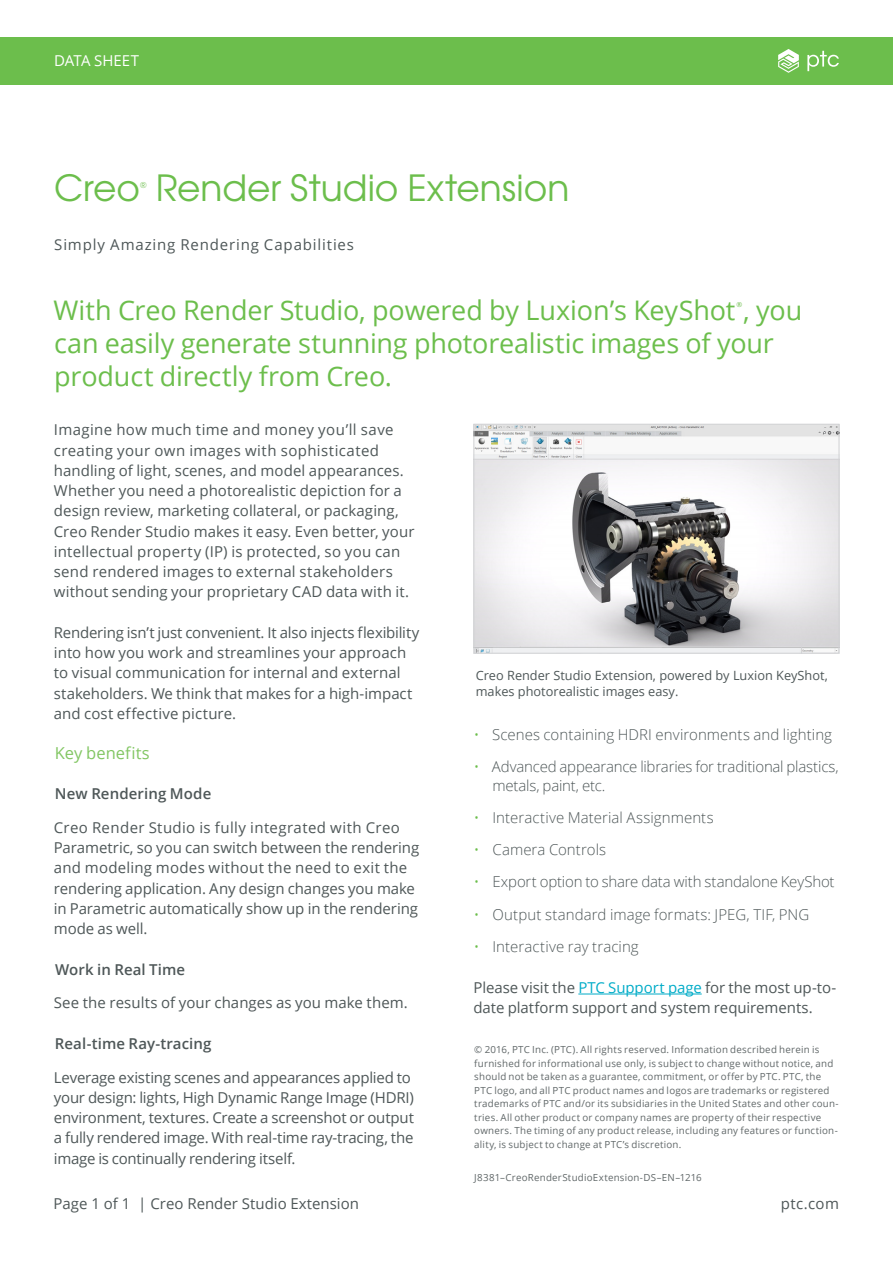
<style>
.page{position:relative;width:893px;height:1263px;background:#fff}
.page>*{position:absolute;margin:0;border:0;box-sizing:border-box;transform-origin:0 0}
._1__Headline{font:36px "Te X Gyre Adventor";color:#6cbe4c}
._3__Introduction{font:27px/33px "Open Sans";letter-spacing:-.005em;color:#6cbe4c}
._3__Text_Subhead_1{font:16.5px "Open Sans";letter-spacing:.005em;color:#82c663}
._4__Text_Body{font:15px/20.2px "Open Sans";letter-spacing:.005em;color:#4e5758}
.t1{font:300 15px/18.8px "Open Sans";color:#4e5758}
._4__Text_Body-2{font:15px/20.2px "Open Sans";letter-spacing:-.015em;color:#4e5758}
._3__Text_Subhead_2{font:600 15px "Open Sans";letter-spacing:.005em;color:#4e5758}
._2__Headline_Subhead{font:15px "Open Sans";letter-spacing:.055em;color:#4e5758}
.t2{font:15px "Open Sans";color:#fff}
._6__Caption{font:12.75px/16.5px "Open Sans";color:#4e5758}
._10__Legal{font:9.75px/13.5px "Open Sans";letter-spacing:.025em;color:#616869}
._1__Headline-2{font:8.7px "Te X Gyre Adventor";color:#6cbe4c}
._3__Introduction-2{font:7.05px "Open Sans";color:#6cbe4c}
.s1{color:#6cbe4c}
.s2{color:#00acc8}
</style>
<div class="page">
<div style="left:0;top:37px;width:893px;height:48px;background:#6cbe4c"></div>
<svg style="left:778px;top:49px;width:21px;height:24px"></svg>
<svg style="left:807px;top:51px;width:32px;height:20px"></svg>
<img style="left:475px;top:426px;width:362px;height:226px">
<div style="left:473px;top:424px;width:366px;height:230px;border:1px solid #d1d2d4"></div>
<hr style="left:578px;top:994px;width:124px;height:1px;background:#00acc8">
<p class="t2" style="left:54px;top:50px;width:87px">DATA SHEET</p>
<p class="_1__Headline" style="left:54px;top:159px;width:517px">Creo Render Studio Extension</p>
<p class="_1__Headline-2" style="left:140px;top:178px;width:8px">®</p>
<p class="_2__Headline_Subhead" style="left:54px;top:235px;width:301px">Simply Amazing Rendering Capabilities</p>
<p class="_3__Introduction" style="left:53px;top:293px;width:750px">With Creo Render Studio, powered by Luxion’s KeyShot , you</p>
<p class="_3__Introduction-2" style="left:736px;top:300px;width:7px">®</p>
<p class="_3__Introduction" style="left:54px;top:326px;width:721px">can easily generate stunning photorealistic images of your product directly from Creo.</p>
<p class="_4__Text_Body" style="left:54px;top:419px;width:362px">Imagine how much time and money you’ll save creating your own images with sophisticated handling of light, scenes, and model appearances.<br>Whether you need a photorealistic depiction for a design review, marketing collateral, or packaging, Creo Render Studio makes it easy. Even better, your intellectual property (IP) is protected, so you can send rendered images to external stakeholders without sending your proprietary CAD data with it.</p>
<p class="_4__Text_Body" style="left:54px;top:622px;width:367px">Rendering isn’t just convenient. It also injects flexibility into how you work and streamlines your approach to visual communication for internal and external stakeholders. We think that makes for a high-impact and cost effective picture.</p>
<p class="_3__Text_Subhead_1" style="left:55px;top:741px;width:97px">Key benefits</p>
<p class="_3__Text_Subhead_2" style="left:55px;top:783px;width:158px">New Rendering Mode</p>
<p class="_4__Text_Body" style="left:54px;top:817px;width:367px">Creo Render Studio is fully integrated with Creo Parametric, so you can switch between the rendering and modeling modes without the need to exit the rendering application. Any design changes you make in Parametric automatically show up in the rendering mode as well.</p>
<p class="_3__Text_Subhead_2" style="left:55px;top:959px;width:132px">Work in Real Time</p>
<p class="_4__Text_Body" style="left:54px;top:992px;width:356px">See the results of your changes as you make them.</p>
<p class="_3__Text_Subhead_2" style="left:55px;top:1033px;width:158px">Real-time Ray-tracing</p>
<p class="_4__Text_Body-2" style="left:54px;top:1067px;width:362px">Leverage existing scenes and appearances applied to your design: lights, High Dynamic Range Image (HDRI) environment, textures. Create a screenshot or output a fully rendered image. With real-time ray-tracing, the image is continually rendering itself.</p>
<p class="_6__Caption" style="left:476px;top:667px;width:354px">Creo Render Studio Extension, powered by Luxion KeyShot, makes photorealistic images easy.</p>
<p class="t1" style="left:474px;top:724px;width:360px"><span class="s1">•</span> Scenes containing HDRI environments and lighting</p>
<p class="t1" style="left:492px;top:757px;width:348px;text-indent:-19px"><span class="s1">•</span> Advanced appearance libraries for traditional plastics, metals, paint, etc.</p>
<p class="t1" style="left:474px;top:808px;width:242px"><span class="s1">•</span> Interactive Material Assignments</p>
<p class="t1" style="left:474px;top:840px;width:134px"><span class="s1">•</span> Camera Controls</p>
<p class="t1" style="left:474px;top:872px;width:362px"><span class="s1">•</span> Export option to share data with standalone KeyShot</p>
<p class="t1" style="left:474px;top:904px;width:337px"><span class="s1">•</span> Output standard image formats: JPEG, TIF, PNG</p>
<p class="t1" style="left:474px;top:937px;width:166px"><span class="s1">•</span> Interactive ray tracing</p>
<p class="_4__Text_Body" style="left:473px;top:976px;width:364px">Please visit the <span class="s2">PTC Support page</span> for the most up-to&shy;date platform support and system requirements.</p>
<p class="_10__Legal" style="left:474px;top:1043px;width:366px">© 2016, PTC Inc. (PTC). All rights reserved. Information described herein is furnished for informational use only, is subject to change without notice, and should not be taken as a guarantee, commitment, or offer by PTC. PTC, the PTC logo, and all PTC product names and logos are trademarks or registered trademarks of PTC and/or its subsidiaries in the United States and other coun&shy;tries. All other product or company names are property of their respective owners. The timing of any product release, including any features or function&shy;ality, is subject to change at PTC’s discretion.</p>
<p class="_10__Legal" style="left:474px;top:1171px;width:229px">J8381–CreoRenderStudioExtension-DS–EN–1216</p>
<p class="_4__Text_Body" style="left:53px;top:1193px;width:307px">Page 1 of 1 | Creo Render Studio Extension</p>
<p class="_4__Text_Body" style="left:781px;top:1193px;width:60px">ptc.com</p>
</div>
